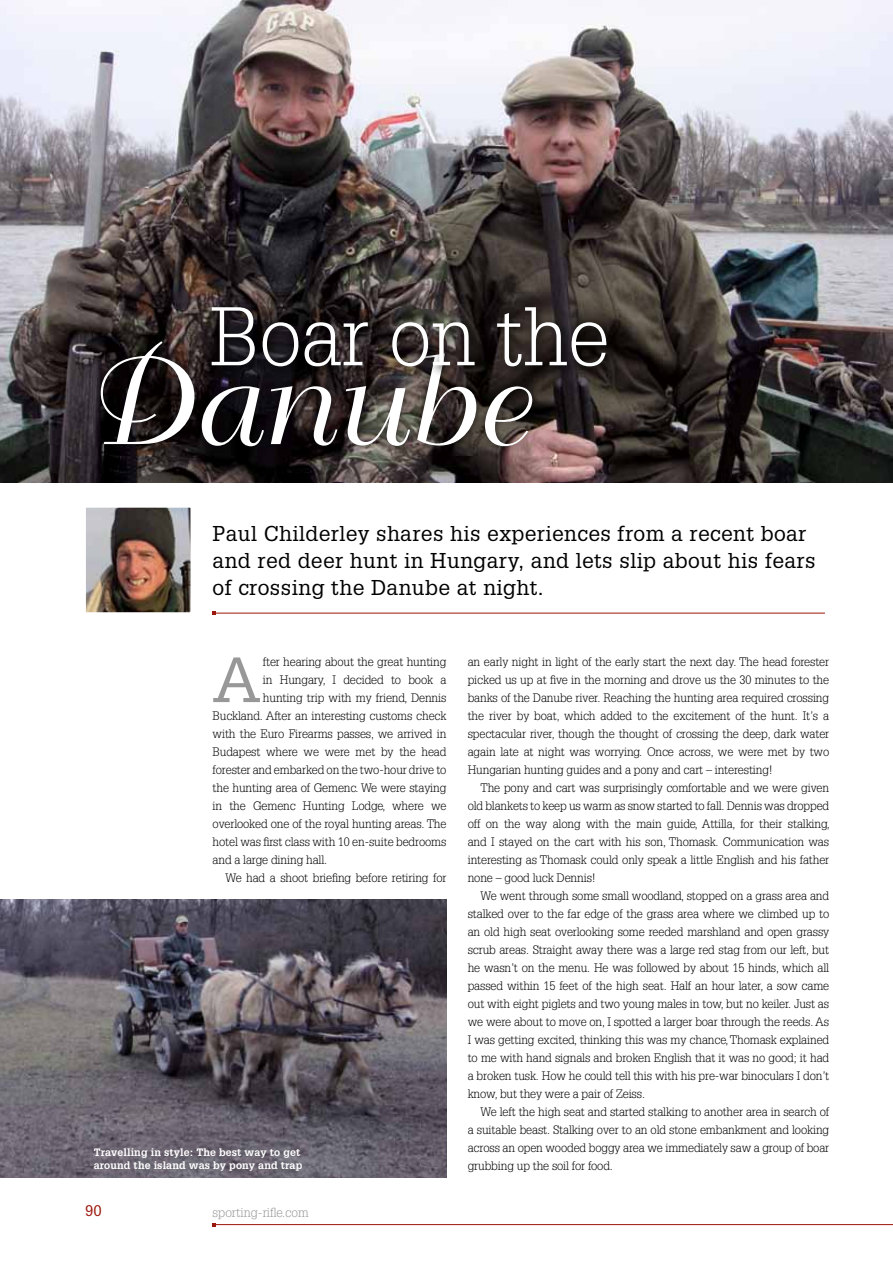
<style>
.page{position:relative;width:893px;height:1263px;background:#fff}
.page>*{position:absolute;margin:0;border:0;box-sizing:border-box;transform-origin:0 0}
.t1{font:123.15px "Bellevue";letter-spacing:.005em;color:#fff}
.t2{font:300 81px "Glypha";color:#fff}
.t3{font:62.25px "Glypha";color:#989898}
.t4{font:21px/27px "Glypha";letter-spacing:.02em;color:#000}
.t5{font:15px "Glypha";color:#9b170b}
.t6{font:300 12.75px "Glypha";color:#989898}
.t7{font:300 12px/18px "Glypha";letter-spacing:-.01em;color:#000;text-align:justify}
.t8{font:700 10.5px/13.5px "Glypha";letter-spacing:.01em;color:#fff}
</style>
<div class="page">
<hr style="left:214px;top:1224px;width:679px;height:1px;background:#9b170b">
<img style="left:0;top:0;width:893px;height:482px">
<hr style="left:214px;top:613px;width:611px;height:1px;background:#9b170b">
<div style="left:92px;top:334px;width:448px;height:121px;background:#000;opacity:.75"></div>
<div style="left:207px;top:302px;width:410px;height:75px;background:#000;opacity:.75"></div>
<img style="left:0;top:899px;width:446px;height:279px">
<img style="left:87px;top:509px;width:102px;height:102px">
<div style="left:85px;top:507px;width:106px;height:106px;border:1px solid #fff"></div>
<h2 class="t2" style="left:210px;top:291px;width:401px">Boar on the</h2>
<h1 class="t1" style="left:80px;top:334px;width:442px">Danube</h1>
<h3 class="t4" style="left:213px;top:520px;width:605px">Paul Childerley shares his experiences from a recent boar and red deer hunt in Hungary, and lets slip about his fears of crossing the Danube at night.</h3>
<h3 class="t3" style="left:213px;top:642px;width:50px">A</h3>
<p class="t7" style="left:263px;top:653px;width:185px">fter hearing about the great hunting</p>
<p class="t7" style="left:263px;top:671px;width:185px">in Hungary, I decided to book a</p>
<p class="t7" style="left:263px;top:689px;width:185px">hunting trip with my friend, Dennis</p>
<p class="t7" style="left:213px;top:707px;width:235px">Buckland. After an interesting customs check</p>
<p class="t7" style="left:213px;top:725px;width:235px">with the Euro Firearms passes, we arrived in</p>
<p class="t7" style="left:213px;top:743px;width:235px">Budapest where we were met by the head</p>
<p class="t7" style="left:213px;top:761px;width:235px">forester and embarked on the two-hour drive to</p>
<p class="t7" style="left:213px;top:779px;width:235px">the hunting area of Gemenc. We were staying</p>
<p class="t7" style="left:213px;top:797px;width:235px">in the Gemenc Hunting Lodge, where we</p>
<p class="t7" style="left:213px;top:815px;width:235px">overlooked one of the royal hunting areas. The</p>
<p class="t7" style="left:213px;top:833px;width:235px">hotel was first class with 10 en-suite bedrooms</p>
<p class="t7" style="left:213px;top:851px;width:116px">and a large dining hall.</p>
<p class="t7" style="left:225px;top:869px;width:223px">We had a shoot briefing before retiring for</p>
<p class="t8" style="left:94px;top:1145px;width:210px">Travelling in style: The best way to get around the island was by pony and trap</p>
<p class="t5" style="left:85px;top:1201px;width:18px">90</p>
<p class="t6" style="left:213px;top:1205px;width:98px">sporting-rifle.com</p>
<p class="t7" style="left:468px;top:653px;width:363px">an early night in light of the early start the next day. The head forester picked us up at five in the morning and drove us the 30 minutes to the banks of the Danube river. Reaching the hunting area required crossing the river by boat, which added to the excitement of the hunt. It’s a spectacular river, though the thought of crossing the deep, dark water again late at night was worrying. Once across, we were met by two Hungarian hunting guides and a pony and cart – interesting!</p>
<p class="t7" style="left:468px;top:779px;width:363px;text-indent:13px">The pony and cart was surprisingly comfortable and we were given old blankets to keep us warm as snow started to fall. Dennis was dropped off on the way along with the main guide, Attilla, for their stalking, and I stayed on the cart with his son, Thomask. Communication was interesting as Thomask could only speak a little English and his father none – good luck Dennis!</p>
<p class="t7" style="left:468px;top:887px;width:363px;text-indent:13px">We went through some small woodland, stopped on a grass area and stalked over to the far edge of the grass area where we climbed up to an old high seat overlooking some reeded marshland and open grassy scrub areas. Straight away there was a large red stag from our left, but he wasn’t on the menu. He was followed by about 15 hinds, which all passed within 15 feet of the high seat. Half an hour later, a sow came out with eight piglets and two young males in tow, but no keiler. Just as we were about to move on, I spotted a larger boar through the reeds. As I was getting excited, thinking this was my chance, Thomask explained to me with hand signals and broken English that it was no good; it had a broken tusk. How he could tell this with his pre-war binoculars I don’t know, but they were a pair of Zeiss.</p>
<p class="t7" style="left:468px;top:1103px;width:363px;text-indent:13px">We left the high seat and started stalking to another area in search of a suitable beast. Stalking over to an old stone embankment and looking across an open wooded boggy area we immediately saw a group of boar grubbing up the soil for food.</p>
</div>
